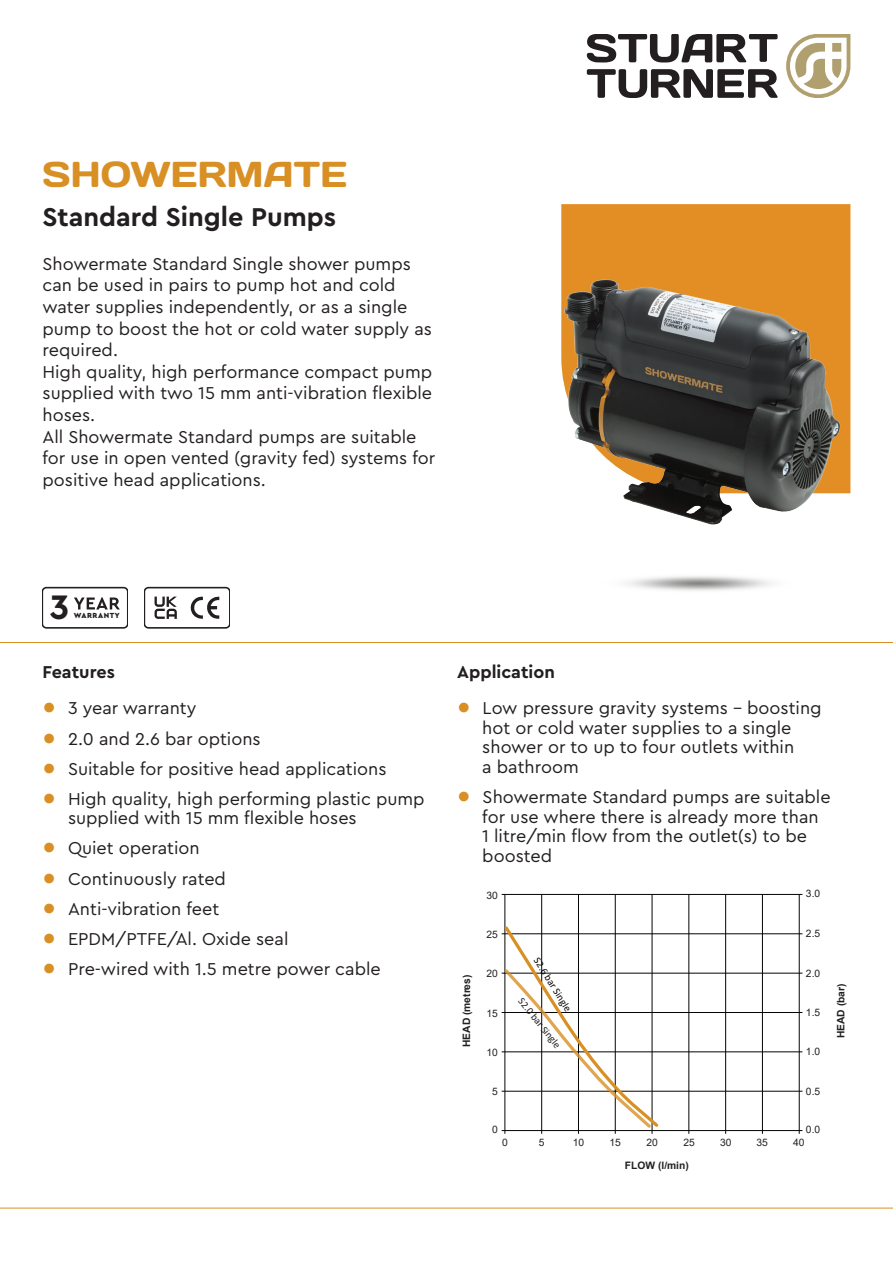
<style>
.page{position:relative;width:893px;height:1263px;background:#fff}
.page>*{position:absolute;margin:0;border:0;box-sizing:border-box;transform-origin:0 0}
.t1{font:36px "Days";color:#d88f24}
.t2{font:700 35.55px "Cera Pro";color:#231f20}
.t3{font:700 27px "Cera Pro";color:#231f20}
.Body{font:18px/21.6px "Cera Pro";color:#231f20}
.Text_-_Sub_Heading{font:700 18px "Cera Pro";color:#231f20}
.t4{font:10.2px "Arial";color:#231f20}
.t5{font:700 10.2px "Arial";color:#231f20}
.t6{font:10.2px "Calibri";color:#231f20}
.t7{font:10.2px "Calibri";color:#040503}
.t8{font:900 7.65px "Cera Pro";letter-spacing:.075em;color:#231f20}
.s1{font-family:"Helvetica Neue LT";font-size:27px;color:#d88f24}
</style>
<div class="page">
<hr style="left:0;top:1208px;width:893px;height:1px;background:#d88f24">
<hr style="left:0;top:642px;width:893px;height:1px;background:#d88f24">
<svg style="left:587px;top:34px;width:191px;height:28px"></svg>
<svg style="left:587px;top:69px;width:191px;height:29px"></svg>
<svg style="left:786px;top:34px;width:64px;height:64px"></svg>
<div style="left:561px;top:204px;width:289px;height:289px;background:#e28e25"></div>
<svg style="left:43px;top:587px;width:85px;height:42px"></svg>
<svg style="left:145px;top:587px;width:85px;height:42px"></svg>
<img style="left:561px;top:272px;width:285px;height:253px">
<hr style="left:502px;top:894px;width:300px;height:1px;background:#040503">
<hr style="left:502px;top:933px;width:300px;height:1px;background:#040503">
<hr style="left:502px;top:973px;width:300px;height:1px;background:#040503">
<hr style="left:502px;top:1012px;width:300px;height:1px;background:#040503">
<hr style="left:502px;top:1051px;width:300px;height:1px;background:#040503">
<hr style="left:502px;top:1091px;width:300px;height:1px;background:#040503">
<hr style="left:502px;top:1130px;width:300px;height:1px;background:#040503">
<hr style="left:505px;top:894px;width:1px;height:240px;background:#040503">
<hr style="left:541px;top:894px;width:1px;height:240px;background:#040503">
<hr style="left:578px;top:894px;width:1px;height:240px;background:#040503">
<hr style="left:615px;top:894px;width:1px;height:240px;background:#040503">
<hr style="left:652px;top:894px;width:1px;height:240px;background:#040503">
<hr style="left:689px;top:894px;width:1px;height:240px;background:#040503">
<hr style="left:725px;top:894px;width:1px;height:240px;background:#040503">
<hr style="left:762px;top:894px;width:1px;height:240px;background:#040503">
<hr style="left:799px;top:894px;width:1px;height:240px;background:#040503">
<svg style="left:502px;top:923px;width:159px;height:207px"></svg>
<h1 class="t1" style="left:43px;top:151px;width:306px">SHOWERMATE</h1>
<h3 class="t3" style="left:43px;top:199px;width:295px">Standard Single Pumps</h3>
<p class="Body" style="left:43px;top:252px;width:394px">Showermate Standard Single shower pumps can be used in pairs to pump hot and cold water supplies independently, or as a single pump to boost the hot or cold water supply as required.<br>High quality, high performance compact pump supplied with two 15 mm anti-vibration flexible hoses.<br>All Showermate Standard pumps are suitable for use in open vented (gravity fed) systems for positive head applications.</p>
<p class="t2" style="left:50px;top:584px;width:21px">3</p>
<p class="t8" style="left:74px;top:611px;width:48px">WARRANTY</p>
<p class="Text_-_Sub_Heading" style="left:43px;top:660px;width:74px">Features</p>
<p class="Body" style="left:43px;top:697px;width:155px"><span class="s1">•</span> 3 year warranty</p>
<p class="Body" style="left:43px;top:727px;width:220px"><span class="s1">•</span> 2.0 and 2.6 bar options</p>
<p class="Body" style="left:43px;top:757px;width:345px"><span class="s1">•</span> Suitable for positive head applications</p>
<p class="Body" style="left:68px;top:788px;width:358px;line-height:19.5px;text-indent:-26px"><span class="s1">•</span> High quality, high performing plastic pump supplied with 15 mm flexible hoses</p>
<p class="Body" style="left:43px;top:837px;width:159px"><span class="s1">•</span> Quiet operation</p>
<p class="Body" style="left:43px;top:867px;width:185px"><span class="s1">•</span> Continuously rated</p>
<p class="Body" style="left:43px;top:897px;width:178px"><span class="s1">•</span> Anti-vibration feet</p>
<p class="Body" style="left:43px;top:927px;width:247px"><span class="s1">•</span> EPDM/PTFE/Al. Oxide seal</p>
<p class="Body" style="left:43px;top:957px;width:340px"><span class="s1">•</span> Pre-wired with 1.5 metre power cable</p>
<p class="Text_-_Sub_Heading" style="left:457px;top:660px;width:99px">Application</p>
<p class="Body" style="left:482px;top:698px;width:341px;line-height:19.5px;text-indent:-25px"><span class="s1">•</span> Low pressure gravity systems - boosting hot or cold water supplies to a single shower or to up to four outlets within<br>a bathroom</p>
<p class="Body" style="left:482px;top:786px;width:350px;line-height:19.5px;text-indent:-25px"><span class="s1">•</span> Showermate Standard pumps are suitable for use where there is already more than<br>1 litre/min flow from the outlet(s) to be boosted</p>
<p class="t5" style="left:459px;top:1047px;width:74px;rotate:-90deg">HEAD (metres)</p>
<p class="t4" style="left:486px;top:888px;width:13px">30</p>
<p class="t4" style="left:486px;top:927px;width:13px">25</p>
<p class="t4" style="left:486px;top:967px;width:13px">20</p>
<p class="t4" style="left:486px;top:1006px;width:13px">15</p>
<p class="t4" style="left:486px;top:1045px;width:13px">10</p>
<p class="t4" style="left:492px;top:1084px;width:7px">5</p>
<p class="t4" style="left:492px;top:1122px;width:7px">0</p>
<p class="t7" style="left:542px;top:955px;width:63px;rotate:58deg">S2.6 bar Single</p>
<p class="t6" style="left:526px;top:995px;width:63px;rotate:51deg">S2.0 bar Single</p>
<p class="t4" style="left:806px;top:887px;width:16px">3.0</p>
<p class="t4" style="left:806px;top:927px;width:16px">2.5</p>
<p class="t4" style="left:806px;top:966px;width:16px">2.0</p>
<p class="t4" style="left:806px;top:1005px;width:16px">1.5</p>
<p class="t4" style="left:806px;top:1044px;width:16px">1.0</p>
<p class="t4" style="left:806px;top:1084px;width:16px">0.5</p>
<p class="t4" style="left:806px;top:1123px;width:16px">0.0</p>
<p class="t4" style="left:502px;top:1135px;width:7px">0</p>
<p class="t4" style="left:539px;top:1135px;width:7px">5</p>
<p class="t4" style="left:573px;top:1135px;width:13px">10</p>
<p class="t4" style="left:610px;top:1135px;width:13px">15</p>
<p class="t4" style="left:646px;top:1135px;width:13px">20</p>
<p class="t4" style="left:683px;top:1135px;width:13px">25</p>
<p class="t4" style="left:720px;top:1135px;width:13px">30</p>
<p class="t4" style="left:756px;top:1135px;width:13px">35</p>
<p class="t4" style="left:793px;top:1135px;width:13px">40</p>
<p class="t5" style="left:625px;top:1158px;width:65px">FLOW (l/min)</p>
<p class="t5" style="left:834px;top:1038px;width:56px;rotate:-90deg">HEAD (bar)</p>
</div>
